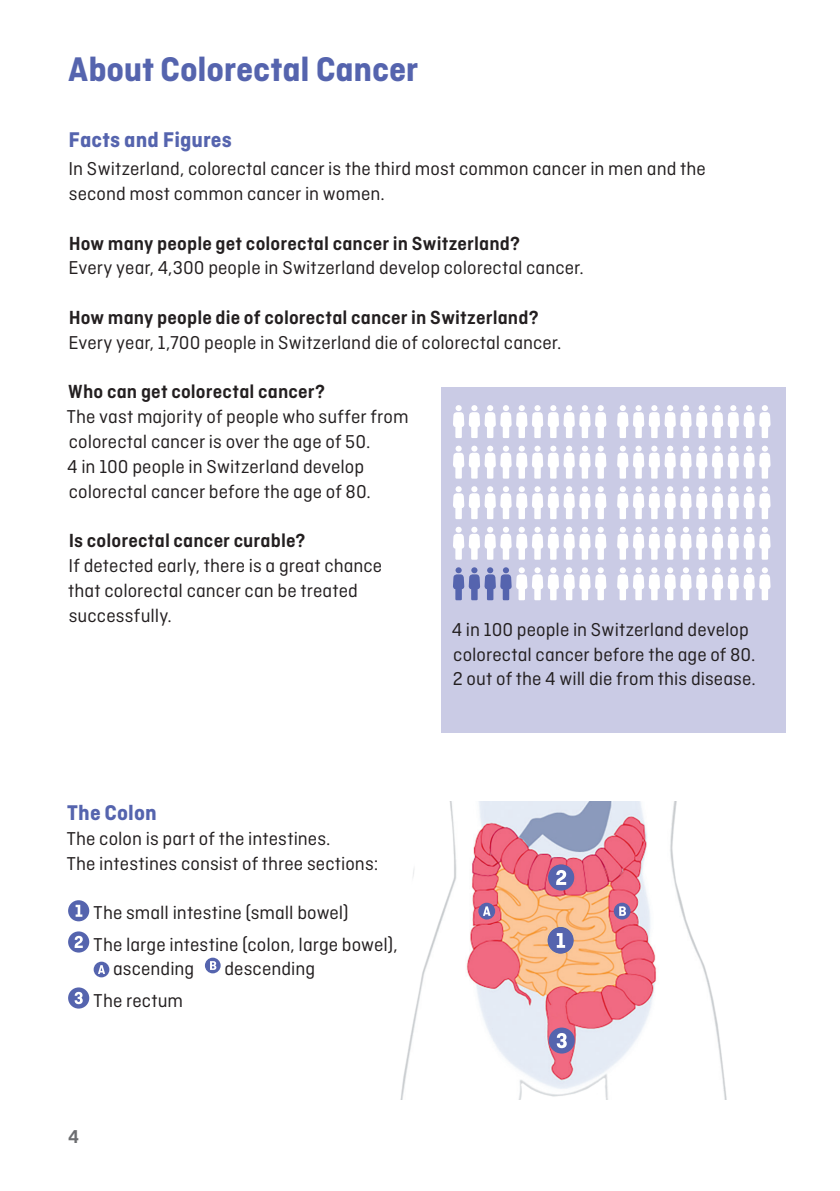
<style>
.page{position:relative;width:840px;height:1191px;background:#fff}
.page>*{position:absolute;margin:0;border:0;box-sizing:border-box;transform-origin:0 0}
.t1{font:700 36px "Ciutadella";letter-spacing:-.005em;color:#5564ae}
.t2{font:700 22.4px "Ciutadella";color:#5564ae}
.t3{font:600 20px "Ciutadella";letter-spacing:.005em;color:#231f20}
.t4{font:19.6px/24.8px "Ciutadella";letter-spacing:.005em;color:#231f20}
.t5{font:600 19.6px "Ciutadella";color:#6c6d70}
</style>
<div class="page">
<div style="left:68px;top:900px;width:21px;height:21px;background:#5564ae;border-radius:50%"></div>
<svg style="left:76px;top:904px;width:6px;height:12px"></svg>
<div style="left:68px;top:931px;width:21px;height:21px;background:#5564ae;border-radius:50%"></div>
<svg style="left:75px;top:935px;width:8px;height:13px"></svg>
<div style="left:94px;top:961px;width:15px;height:16px;background:#5564ae;border-radius:50%"></div>
<svg style="left:98px;top:965px;width:7px;height:9px"></svg>
<div style="left:205px;top:957px;width:15px;height:16px;background:#5564ae;border-radius:50%"></div>
<svg style="left:210px;top:961px;width:6px;height:9px"></svg>
<div style="left:68px;top:987px;width:21px;height:21px;background:#5564ae;border-radius:50%"></div>
<svg style="left:75px;top:991px;width:8px;height:13px"></svg>
<img style="left:400px;top:801px;width:327px;height:298px">
<div style="left:548px;top:1027px;width:26px;height:26px;background:#5564ae;border-radius:50%"></div>
<svg style="left:556px;top:1033px;width:10px;height:15px"></svg>
<div style="left:548px;top:864px;width:26px;height:26px;background:#5564ae;border-radius:50%"></div>
<svg style="left:556px;top:870px;width:10px;height:15px"></svg>
<div style="left:547px;top:927px;width:26px;height:26px;background:#5564ae;border-radius:50%"></div>
<svg style="left:556px;top:933px;width:9px;height:15px"></svg>
<svg style="left:478px;top:902px;width:17px;height:17px"></svg>
<svg style="left:482px;top:906px;width:8px;height:9px"></svg>
<svg style="left:613px;top:902px;width:17px;height:17px"></svg>
<svg style="left:619px;top:906px;width:6px;height:9px"></svg>
<div style="left:441px;top:387px;width:344px;height:345px;background:#cacbe5"></div>
<svg style="left:453px;top:405px;width:153px;height:33px"></svg>
<svg style="left:453px;top:446px;width:153px;height:32px"></svg>
<svg style="left:453px;top:486px;width:153px;height:33px"></svg>
<svg style="left:453px;top:527px;width:153px;height:33px"></svg>
<svg style="left:453px;top:567px;width:153px;height:33px"></svg>
<svg style="left:617px;top:405px;width:153px;height:33px"></svg>
<svg style="left:617px;top:446px;width:153px;height:32px"></svg>
<svg style="left:617px;top:486px;width:153px;height:33px"></svg>
<svg style="left:617px;top:527px;width:153px;height:33px"></svg>
<svg style="left:617px;top:567px;width:153px;height:33px"></svg>
<h1 class="t1" style="left:68px;top:48px;width:351px">About Colorectal Cancer</h1>
<p class="t2" style="left:69px;top:127px;width:165px">Facts and Figures</p>
<p class="t4" style="left:69px;top:156px;width:638px">In Switzerland, colorectal cancer is the third most common cancer in men and the second most common cancer in women.</p>
<p class="t3" style="left:69px;top:231px;width:452px">How many people get colorectal cancer in Switzerland?</p>
<p class="t4" style="left:68px;top:255px;width:516px">Every year, 4,300 people in Switzerland develop colorectal cancer.</p>
<p class="t3" style="left:69px;top:306px;width:471px">How many people die of colorectal cancer in Switzerland?</p>
<p class="t4" style="left:68px;top:330px;width:494px">Every year, 1,700 people in Switzerland die of colorectal cancer.</p>
<p class="t3" style="left:68px;top:380px;width:258px">Who can get colorectal cancer?</p>
<p class="t4" style="left:67px;top:404px;width:343px">The vast majority of people who suffer from colorectal cancer is over the age of 50.<br>4 in 100 people in Switzerland develop colorectal cancer before the age of 80.</p>
<p class="t3" style="left:69px;top:529px;width:238px">Is colorectal cancer curable?</p>
<p class="t4" style="left:68px;top:553px;width:315px">If detected early, there is a great chance that colorectal cancer can be treated successfully.</p>
<p class="t4" style="left:451px;top:617px;width:305px">4 in 100 people in Switzerland develop colorectal cancer before the age of 80.<br>2 out of the 4 will die from this disease.</p>
<p class="t2" style="left:67px;top:800px;width:91px">The Colon</p>
<p class="t4" style="left:67px;top:826px;width:313px">The colon is part of the intestines.<br>The intestines consist of three sections:</p>
<p class="t4" style="left:94px;top:897px;width:305px;line-height:31.2px">The small intestine (small bowel)<br>The large intestine (colon, large bowel),</p>
<p class="t4" style="left:113px;top:956px;width:83px">ascending</p>
<p class="t4" style="left:224px;top:956px;width:92px">descending</p>
<p class="t4" style="left:94px;top:987px;width:91px">The rectum</p>
<p class="t5" style="left:68px;top:1125px;width:12px">4</p>
</div>
